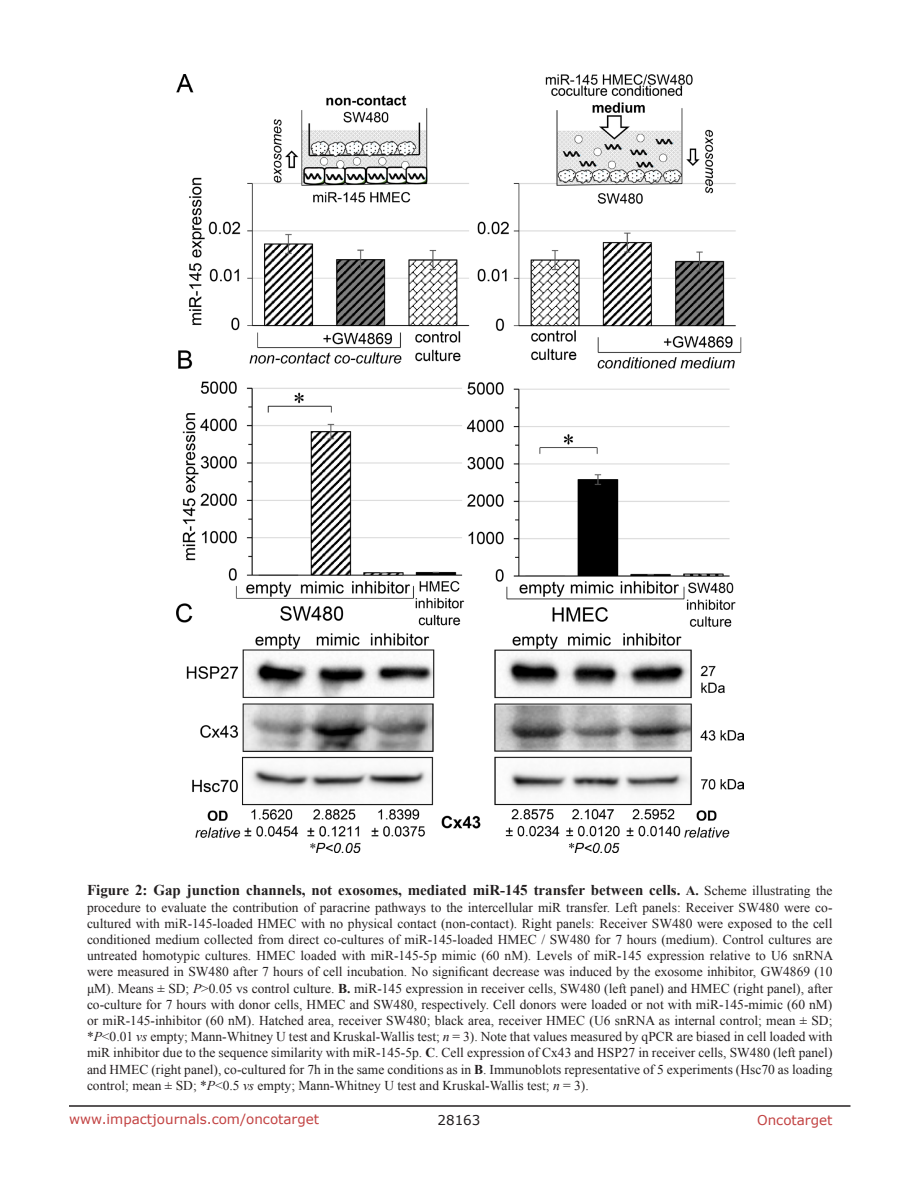
<style>
.page{position:relative;width:918px;height:1188px;background:#fff}
.page>*{position:absolute;margin:0;border:0;box-sizing:border-box;transform-origin:0 0}
.figuretext{font:700 15px "Times New Roman";color:#231f20}
.figuretext-2{font:13.5px/16.2px "Times New Roman";color:#231f20;text-align:justify}
.t1{font:13.5px "Verdana";color:#c24141}
.t2{font:13.5px "Verdana";color:#231f20}
.s1{font-size:13.5px}
.s2{font-weight:400;font-size:13.5px}
.s3{font-style:italic}
.s4{font-weight:700}
</style>
<div class="page">
<hr style="left:69px;top:1105px;width:781px;height:2px;background:#231f20">
<img style="left:176px;top:75px;width:567px;height:778px">
<p class="figuretext" style="left:87px;top:880px;width:747px">Figure 2: Gap junction channels, not exosomes, mediated miR-145 transfer between cells. <span class="s1">A.</span> <span class="s2">Scheme illustrating the</span></p>
<p class="figuretext-2" style="left:87px;top:899px;width:748px">procedure to evaluate the contribution of paracrine pathways to the intercellular miR transfer. Left panels: Receiver SW480 were co&shy;cultured with miR-145-loaded HMEC with no physical contact (non-contact). Right panels: Receiver SW480 were exposed to the cell conditioned medium collected from direct co-cultures of miR-145-loaded HMEC / SW480 for 7 hours (medium). Control cultures are untreated homotypic cultures. HMEC loaded with miR-145-5p mimic (60 nM). Levels of miR-145 expression relative to U6 snRNA were measured in SW480 after 7 hours of cell incubation. No significant decrease was induced by the exosome inhibitor, GW4869 (10 μM). Means ± SD; <span class="s3">P</span>&gt;0.05 vs control culture. <span class="s4">B.</span> miR-145 expression in receiver cells, SW480 (left panel) and HMEC (right panel), after co-culture for 7 hours with donor cells, HMEC and SW480, respectively. Cell donors were loaded or not with miR-145-mimic (60 nM) or miR-145-inhibitor (60 nM). Hatched area, receiver SW480; black area, receiver HMEC (U6 snRNA as internal control; mean ± SD; *<span class="s3">P</span>&lt;0.01 <span class="s3">vs</span> empty; Mann-Whitney U test and Kruskal-Wallis test; <span class="s3">n</span> = 3). Note that values measured by qPCR are biased in cell loaded with miR inhibitor due to the sequence similarity with miR-145-5p. <span class="s4">C</span>. Cell expression of Cx43 and HSP27 in receiver cells, SW480 (left panel) and HMEC (right panel), co-cultured for 7h in the same conditions as in <span class="s4">B</span>. Immunoblots representative of 5 experiments (Hsc70 as loading control; mean ± SD; *<span class="s3">P</span>&lt;0.5 <span class="s3">vs</span> empty; Mann-Whitney U test and Kruskal-Wallis test; <span class="s3">n</span> = 3).</p>
<p class="t1" style="left:69px;top:1110px;width:252px">www.impactjournals.com/oncotarget</p>
<p class="t2" style="left:438px;top:1111px;width:44px">28163</p>
<p class="t1" style="left:757px;top:1111px;width:77px">Oncotarget</p>
</div>
